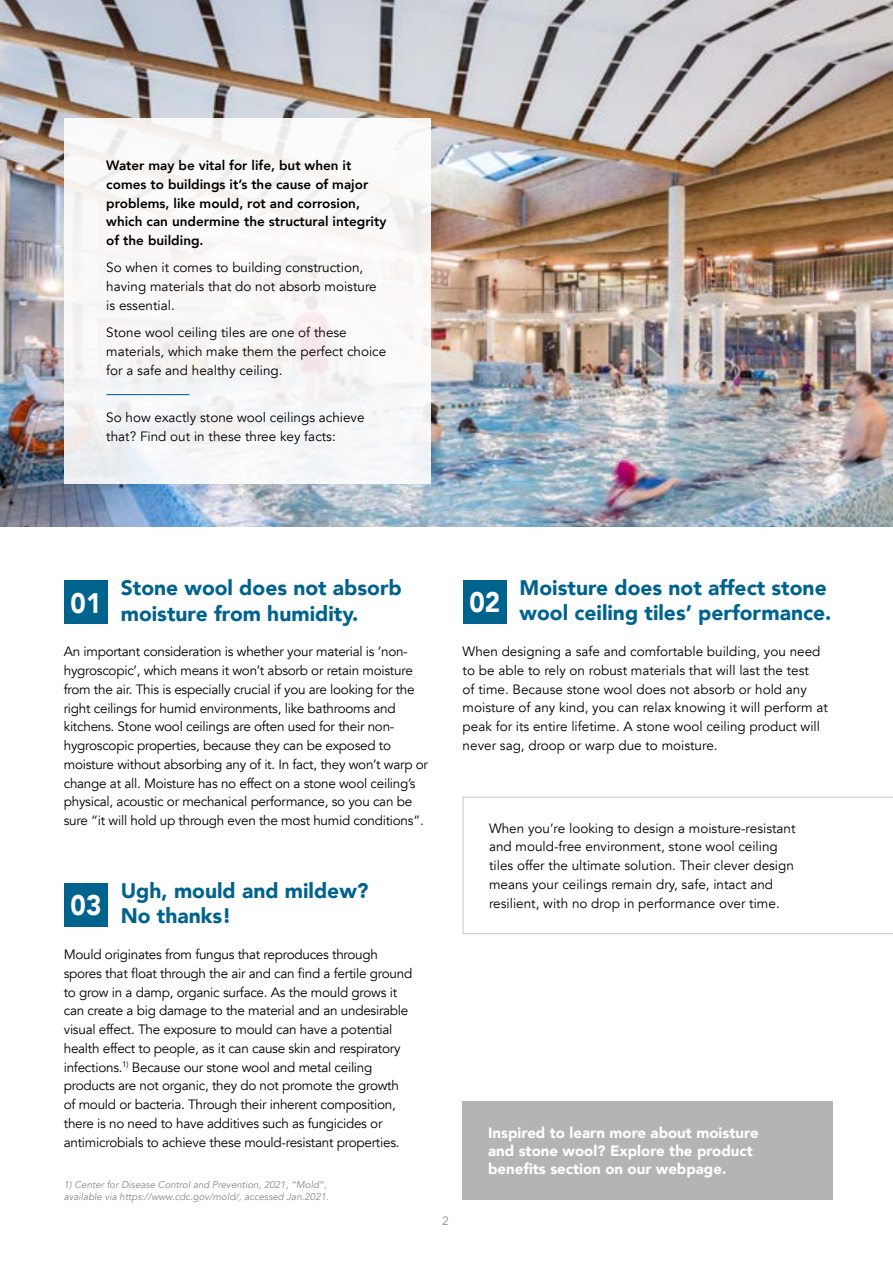
<style>
.page{position:relative;width:893px;height:1263px;background:#fff}
.page>*{position:absolute;margin:0;border:0;box-sizing:border-box;transform-origin:0 0}
.t1{font:900 28.2px "Avenir";color:#fff;scale:.92 1}
.t2{font:900 21px/25.2px "Avenir";color:#00638e}
.t3{font:900 15px/18px "Avenir";color:#fff}
.t4{font:13.5px/18.8px "Avenir";letter-spacing:-.02em;color:#000}
.t5{font:13.5px/18.8px "Avenir";color:#000}
.t6{font:800 13.5px/18.8px "Avenir";color:#000}
.t7{font:12px "Avenir";color:#878787}
.t8{font:italic 9.75px/11.7px "Avenir";color:#878787}
</style>
<div class="page">
<img style="left:0;top:0;width:893px;height:526px">
<div style="left:64px;top:580px;width:44px;height:44px;background:#00638e"></div>
<div style="left:64px;top:883px;width:44px;height:44px;background:#00638e"></div>
<div style="left:463px;top:580px;width:44px;height:44px;background:#00638e"></div>
<div style="left:64px;top:118px;width:367px;height:366px;background:linear-gradient(to right,#f6f5f5,#f8f8f8)"></div>
<hr style="left:106px;top:394px;width:84px;height:1px;background:#00638e">
<div style="left:463px;top:1101px;width:370px;height:99px;background:#b5b4b4"></div>
<svg style="left:463px;top:797px;width:430px;height:137px"></svg>
<p class="t6" style="left:106px;top:156px;width:282px">Water may be vital for life, but when it comes to buildings it’s the cause of major problems, like mould, rot and corrosion, which can undermine the structural integrity of the building.</p>
<p class="t5" style="left:106px;top:259px;width:272px">So when it comes to building construction, having materials that do not absorb moisture is essential.</p>
<p class="t5" style="left:106px;top:323px;width:282px">Stone wool ceiling tiles are one of these materials, which make them the perfect choice for a safe and healthy ceiling.</p>
<p class="t5" style="left:106px;top:409px;width:260px">So how exactly stone wool ceilings achieve that? Find out in these three key facts:</p>
<h2 class="t2" style="left:121px;top:575px;width:283px">Stone wool does not absorb moisture from humidity.</h2>
<p class="t4" style="left:64px;top:642px;width:366px">An important consideration is whether your material is ‘non&shy;hygroscopic’, which means it won’t absorb or retain moisture from the air. This is especially crucial if you are looking for the right ceilings for humid environments, like bathrooms and kitchens. Stone wool ceilings are often used for their non&shy;hygroscopic properties, because they can be exposed to moisture without absorbing any of it. In fact, they won’t warp or change at all. Moisture has no effect on a stone wool ceiling’s physical, acoustic or mechanical performance, so you can be sure “it will hold up through even the most humid conditions”.</p>
<h1 class="t1" style="left:71px;top:578px;width:35px">01</h1>
<h2 class="t2" style="left:121px;top:878px;width:249px">Ugh, mould and mildew?<br>No thanks!</h2>
<p class="t4" style="left:64px;top:945px;width:350px">Mould originates from fungus that reproduces through spores that float through the air and can find a fertile ground to grow in a damp, organic surface. As the mould grows it can create a big damage to the material and an undesirable visual effect. The exposure to mould can have a potential health effect to people, as it can cause skin and respiratory infections.<sup>1)</sup> Because our stone wool and metal ceiling products are not organic, they do not promote the growth of mould or bacteria. Through their inherent composition, there is no need to have additives such as fungicides or antimicrobials to achieve these mould-resistant properties.</p>
<h1 class="t1" style="left:71px;top:881px;width:35px">03</h1>
<p class="t8" style="left:64px;top:1179px;width:267px">1) Center for Disease Control and Prevention, 2021, “Mold”, available via https://www.cdc.gov/mold/, accessed Jan.2021.</p>
<h2 class="t2" style="left:520px;top:575px;width:313px">Moisture does not affect stone wool ceiling tiles’ performance.</h2>
<p class="t5" style="left:463px;top:642px;width:367px">When designing a safe and comfortable building, you need to be able to rely on robust materials that will last the test<br>of time. Because stone wool does not absorb or hold any moisture of any kind, you can relax knowing it will perform at peak for its entire lifetime. A stone wool ceiling product will never sag, droop or warp due to moisture.</p>
<h1 class="t1" style="left:469px;top:578px;width:35px">02</h1>
<p class="t5" style="left:489px;top:819px;width:308px">When you’re looking to design a moisture-resistant and mould-free environment, stone wool ceiling tiles offer the ultimate solution. Their clever design means your ceilings remain dry, safe, intact and resilient, with no drop in performance over time.</p>
<p class="t7" style="left:442px;top:1213px;width:8px">2</p>
<p class="t3" style="left:488px;top:1124px;width:272px">Inspired to learn more about moisture and stone wool? Explore the product benefits section on our webpage.</p>
</div>
